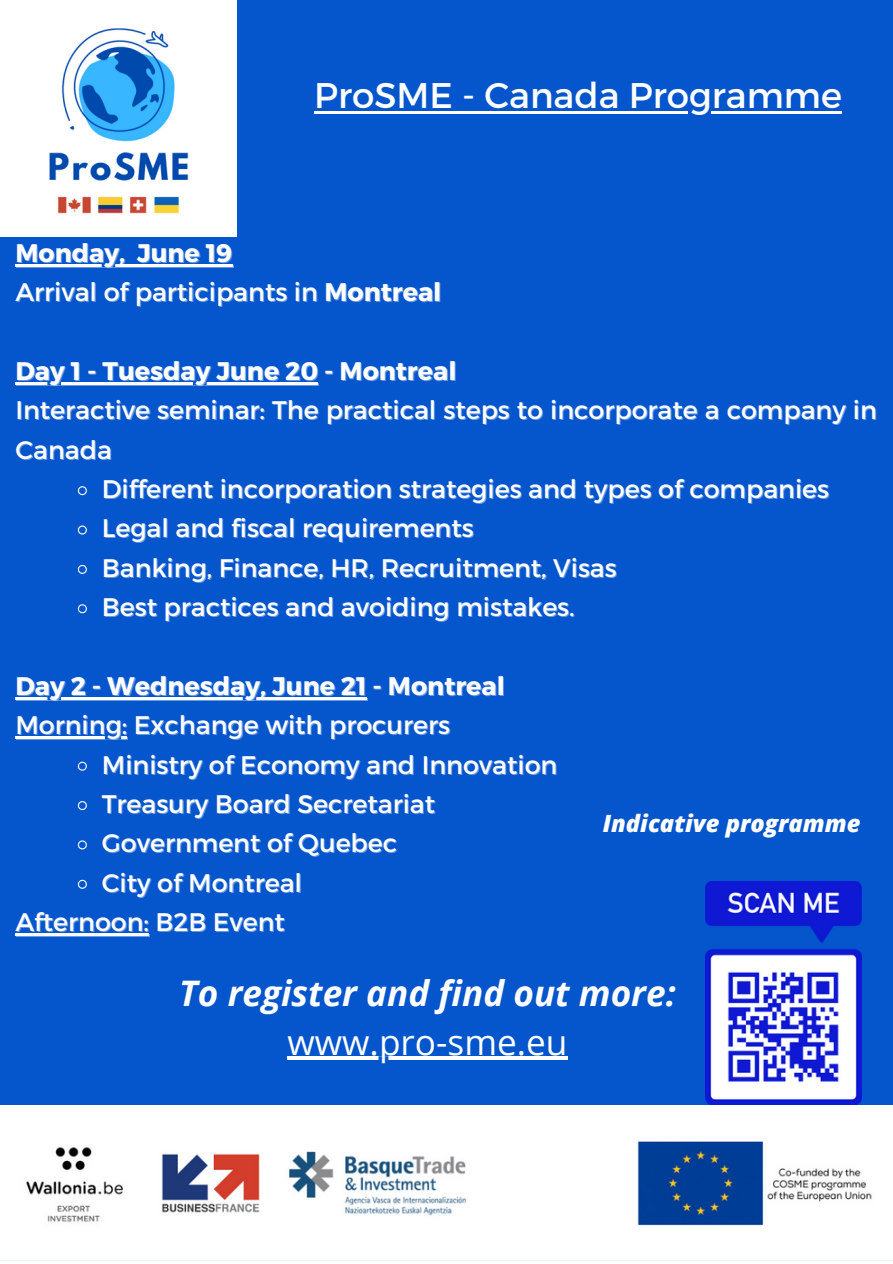
<style>
.page{position:relative;width:893px;height:1264px;background:#fff}
.page>*{position:absolute;margin:0;border:0;box-sizing:border-box;transform-origin:0 0}
.t1{font:35.55px "Montserrat";color:#fff}
.t2{font:italic 700 35.25px "Open Sans";color:#fff}
.t3{font:35.25px "Open Sans";color:#fff}
.t4{font:25.35px/39.3px "Montserrat";color:#fff}
.t5{font:700 25.35px "Montserrat";color:#fff}
.t6{font:italic 800 23.7px "Open Sans";color:#fff}
.s1{font-weight:700}
</style>
<div class="page">
<div style="left:0;top:0;width:892px;height:1262px;background:#0555cd"></div>
<img style="left:0;top:0;width:236px;height:236px">
<img style="left:0;top:1105px;width:892px;height:157px">
<svg style="left:77px;top:486px;width:10px;height:10px"></svg>
<svg style="left:77px;top:525px;width:10px;height:10px"></svg>
<svg style="left:77px;top:564px;width:10px;height:10px"></svg>
<svg style="left:77px;top:604px;width:10px;height:10px"></svg>
<svg style="left:77px;top:761px;width:10px;height:10px"></svg>
<svg style="left:77px;top:801px;width:10px;height:9px"></svg>
<svg style="left:77px;top:840px;width:10px;height:10px"></svg>
<svg style="left:77px;top:879px;width:10px;height:10px"></svg>
<hr style="left:16px;top:265px;width:110px;height:2px;background:#fff">
<hr style="left:15px;top:264px;width:110px;height:2px;background:#fff">
<svg style="left:125px;top:264px;width:13px;height:3px"></svg>
<hr style="left:138px;top:265px;width:95px;height:2px;background:#fff">
<hr style="left:137px;top:264px;width:95px;height:2px;background:#fff">
<hr style="left:16px;top:383px;width:303px;height:2px;background:#fff">
<hr style="left:15px;top:382px;width:303px;height:2px;background:#fff">
<hr style="left:16px;top:698px;width:351px;height:2px;background:#fff">
<hr style="left:15px;top:697px;width:351px;height:2px;background:#fff">
<hr style="left:16px;top:737px;width:112px;height:2px;background:#fff;opacity:.4">
<hr style="left:15px;top:736px;width:112px;height:2px;background:#fff">
<hr style="left:16px;top:934px;width:134px;height:2px;background:#fff">
<hr style="left:15px;top:933px;width:134px;height:2px;background:#fff">
<hr style="left:314px;top:111px;width:527px;height:3px;background:#fff">
<hr style="left:287px;top:1056px;width:280px;height:4px;background:#fff">
<img style="left:705px;top:881px;width:156px;height:223px">
<h1 class="t1" style="left:314px;top:72px;width:529px">ProSME - Canada Programme</h1>
<p class="t4" style="left:15px;top:232px;width:427px"><span class="s1">Monday, June 19<br></span>Arrival of participants in <span class="s1">Montreal</span></p>
<p class="t5" style="left:15px;top:354px;width:442px">Day 1 - Tuesday June 20 - Montreal</p>
<p class="t4" style="left:15px;top:389px;width:863px">Interactive seminar: The practical steps to incorporate a company in<br>Canada</p>
<p class="t4" style="left:102px;top:468px;width:728px">Different incorporation strategies and types of companies Legal and fiscal requirements<br>Banking, Finance, HR, Recruitment, Visas<br>Best practices and avoiding mistakes.</p>
<p class="t5" style="left:15px;top:669px;width:491px">Day 2 - Wednesday, June 21 - Montreal</p>
<p class="t4" style="left:15px;top:704px;width:436px">Morning: Exchange with procurers</p>
<p class="t4" style="left:102px;top:743px;width:457px">Ministry of Economy and Innovation<br>Treasury Board Secretariat<br>Government of Quebec<br>City of Montreal</p>
<p class="t4" style="left:15px;top:901px;width:271px">Afternoon: B2B Event</p>
<p class="t6" style="left:602px;top:806px;width:259px">Indicative programme</p>
<h2 class="t2" style="left:179px;top:968px;width:498px">To register and find out more:</h2>
<h2 class="t3" style="left:287px;top:1016px;width:281px">www.pro-sme.eu</h2>
</div>
